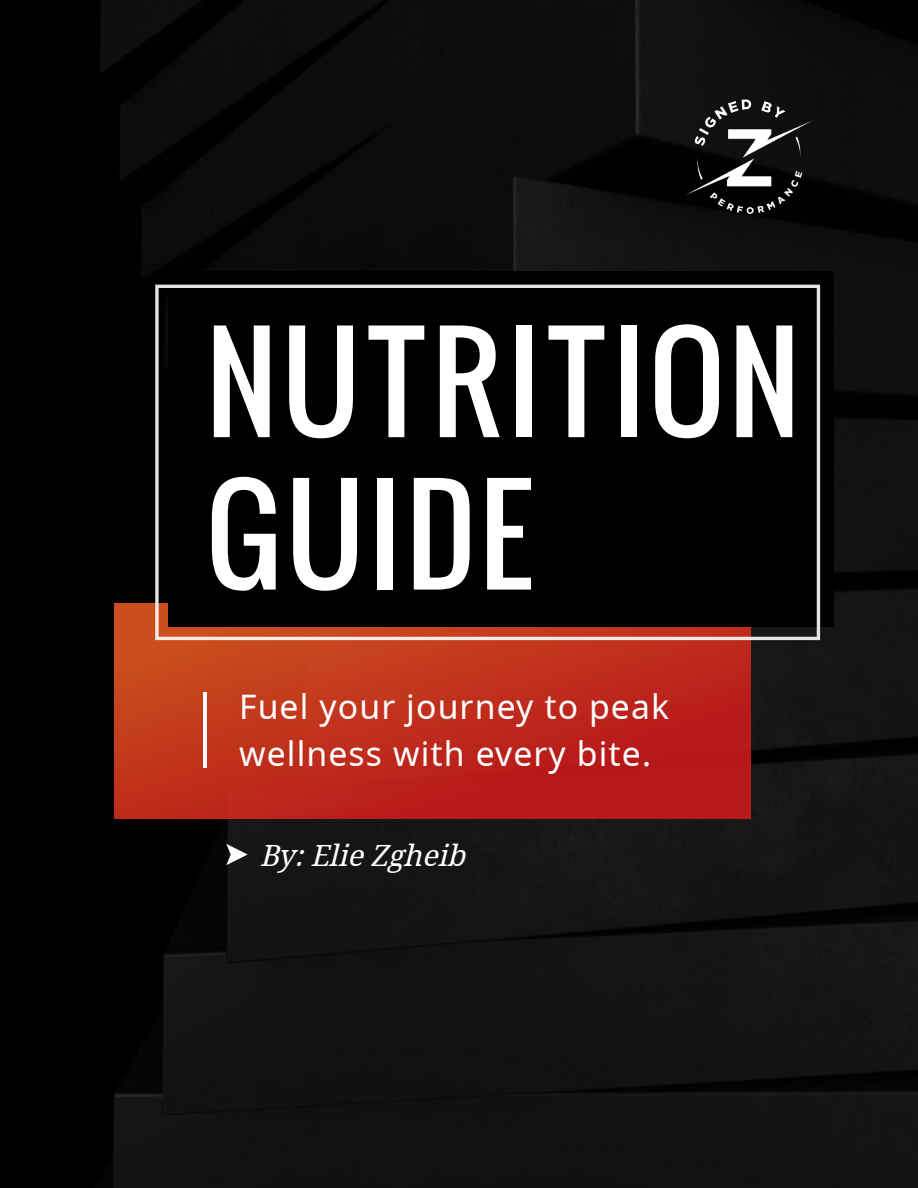
<style>
.page{position:relative;width:918px;height:1188px;background:#fff}
.page>*{position:absolute;margin:0;border:0;box-sizing:border-box;transform-origin:0 0}
.t1{font:127.65px/152.4px "Oswald";letter-spacing:.03em;color:#fff}
.t2{font:33.75px/47.2px "Noto Sans";letter-spacing:.035em;color:#fff}
.t3{font:italic 29.25px "Noto Serif";color:#fff}
</style>
<div class="page">
<img style="left:0;top:0;width:918px;height:1188px">
<svg style="left:115px;top:603px;width:635px;height:216px;background:#bf2d1b"></svg>
<hr style="left:204px;top:692px;width:3px;height:76px;background:#fff">
<svg style="left:226px;top:844px;width:22px;height:21px"></svg>
<div style="left:168px;top:271px;width:666px;height:356px;background:#000"></div>
<div style="left:155px;top:285px;width:665px;height:355px;border:3px solid #fff"></div>
<img style="left:635px;top:42px;width:185px;height:229px">
<h1 class="t1" style="left:206px;top:304px;width:596px">NUTRITION<br>GUIDE</h1>
<p class="t2" style="left:239px;top:684px;width:432px">Fuel your journey to peak wellness with every bite.</p>
<p class="t3" style="left:259px;top:836px;width:215px">By :ElieZgheib</p>
</div>
